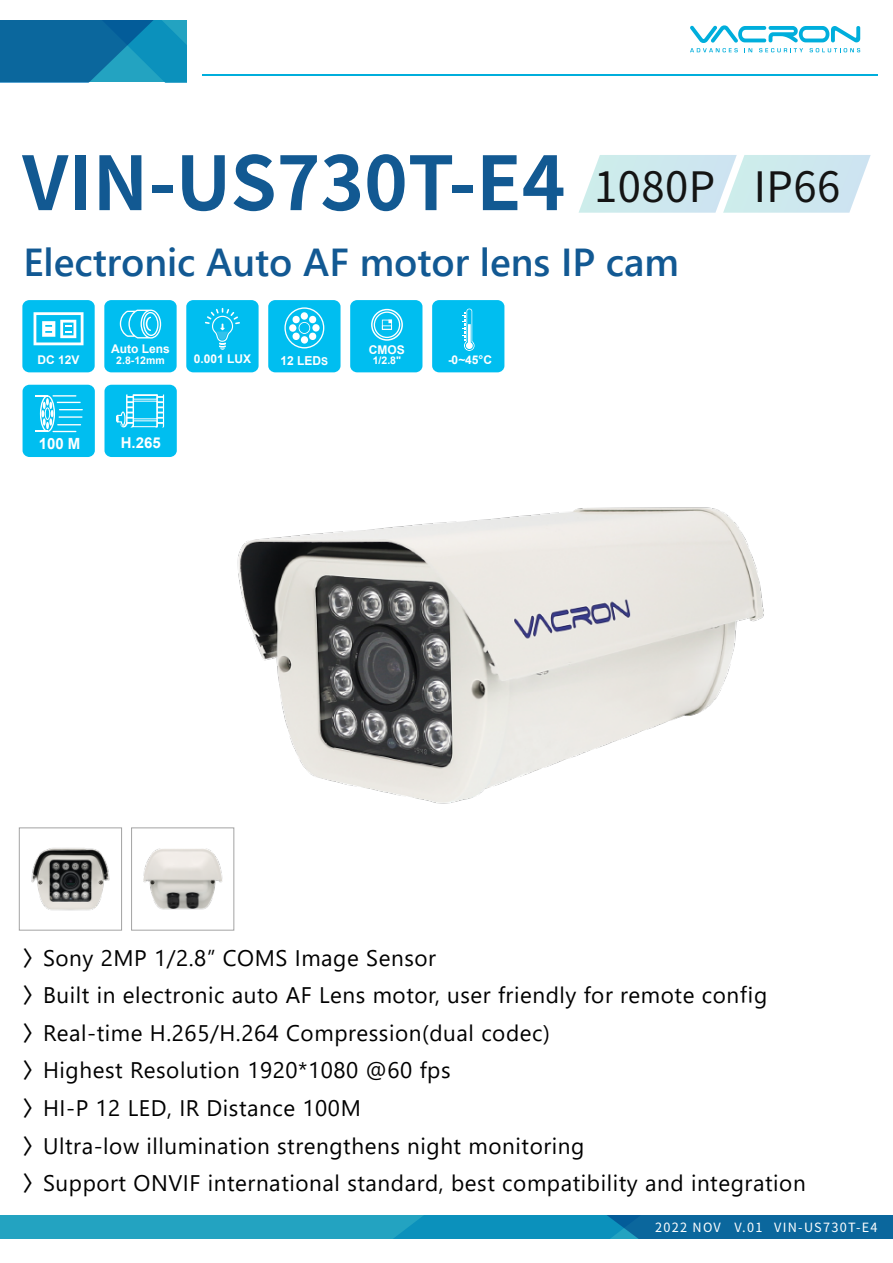
<style>
.page{position:relative;width:893px;height:1263px;background:#fff}
.page>*{position:absolute;margin:0;border:0;box-sizing:border-box;transform-origin:0 0}
.t1{font:700 74.25px "Noto Sans CJ Ktc";color:#125992}
.t2{font:600 39px "Segoe UI";color:#125993}
.t3{font:22.5px/37.5px "Yu Gothic UI";letter-spacing:.025em;color:#000}
.t4{font:700 15.45px "Arial";color:#fff}
.t5{font:700 15px "Arial";color:#fff}
.t6{font:12.75px "Noto Sans CJ Ktc";letter-spacing:.1em;color:#fff}
.t7{font:700 12.3px "Arial";color:#fff}
.t8{font:700 12px "Arial";color:#fff}
.t9{font:700 10.5px "Arial";color:#fff}
.s1{font-weight:400;font-size:41.85px;color:#141414}
.s2{font-size:10.8px}
.s3{font-family:"Noto Sans CJ Ktc";font-weight:500;font-size:21px}
</style>
<div class="page">
<div style="left:0;top:1215px;width:893px;height:23px;background:#23a3c1"></div>
<svg style="left:395px;top:1215px;width:498px;height:23px;background:#0b7aab"></svg>
<hr style="left:202px;top:74px;width:676px;height:2px;background:#00aedc">
<svg style="left:0;top:20px;width:186px;height:62px;background:#0d77a8"></svg>
<svg style="left:690px;top:25px;width:170px;height:27px"></svg>
<div style="left:19px;top:827px;width:103px;height:103px;border:1px solid #a3a3a3"></div>
<div style="left:131px;top:827px;width:103px;height:103px;border:1px solid #a3a3a3"></div>
<img style="left:237px;top:507px;width:527px;height:297px">
<img style="left:31px;top:848px;width:79px;height:63px">
<img style="left:143px;top:848px;width:79px;height:62px">
<svg style="left:578px;top:155px;width:293px;height:58px;background:#d2eaef"></svg>
<div style="left:104px;top:300px;width:73px;height:72px;background:#00bef0;border-radius:7px"></div>
<svg style="left:120px;top:310px;width:41px;height:29px"></svg>
<div style="left:22px;top:300px;width:73px;height:72px;background:#00bef0;border-radius:7px"></div>
<svg style="left:34px;top:312px;width:50px;height:33px"></svg>
<div style="left:186px;top:300px;width:73px;height:72px;background:#00bef0;border-radius:7px"></div>
<svg style="left:205px;top:308px;width:35px;height:42px"></svg>
<div style="left:350px;top:300px;width:72px;height:72px;background:#00bef0;border-radius:7px"></div>
<svg style="left:371px;top:309px;width:32px;height:32px"></svg>
<div style="left:432px;top:300px;width:72px;height:72px;background:#00bef0;border-radius:7px"></div>
<svg style="left:462px;top:309px;width:12px;height:42px"></svg>
<div style="left:23px;top:385px;width:72px;height:72px;background:#00bef0;border-radius:7px"></div>
<svg style="left:35px;top:395px;width:48px;height:37px"></svg>
<div style="left:268px;top:300px;width:73px;height:72px;background:#00bef0;border-radius:7px"></div>
<svg style="left:284px;top:307px;width:40px;height:41px"></svg>
<div style="left:104px;top:385px;width:73px;height:72px;background:#00bef0;border-radius:7px"></div>
<svg style="left:116px;top:394px;width:48px;height:34px"></svg>
<h1 class="t1" style="left:22px;top:141px;width:820px">VIN-US730T-E4 <span class="s1">1080P IP66</span></h1>
<h2 class="t2" style="left:23px;top:226px;width:657px">Electronic Auto AF motor lens IP cam</h2>
<p class="t8" style="left:111px;top:340px;width:60px">Auto Lens</p>
<p class="t8" style="left:38px;top:351px;width:44px">DC 12V</p>
<p class="t9" style="left:116px;top:352px;width:50px">2.8-12mm</p>
<p class="t8" style="left:194px;top:350px;width:59px">0.001 LUX</p>
<p class="t4" style="left:39px;top:433px;width:43px">100 M</p>
<p class="t5" style="left:121px;top:433px;width:42px">H.265</p>
<p class="t7" style="left:281px;top:352px;width:49px">12 LED<span class="s2">S</span></p>
<p class="t8" style="left:369px;top:341px;width:37px">CMOS</p>
<p class="t9" style="left:373px;top:353px;width:30px">1/2.8"</p>
<p class="t8" style="left:448px;top:351px;width:45px">-0~45°C</p>
<p class="t3" style="left:23px;top:936px;width:784px"><span class="s3">〉</span>Sony 2MP 1/2.8” COMS Image Sensor<br><span class="s3">〉</span>Built in electronic auto AF Lens motor, user friendly for remote config<span class="s3">〉</span>Real-time H.265/H.264 Compression(dual codec)<br><span class="s3">〉</span>Highest Resolution 1920*1080 @60 fps<br><span class="s3">〉</span>HI-P 12 LED, IR Distance 100M<br><span class="s3">〉</span>Ultra-low illumination strengthens night monitoring<br><span class="s3">〉</span>Support ONVIF international standard, best compatibility and integration</p>
<p class="t6" style="left:655px;top:1220px;width:224px">2022 NOV V.01 VIN-US730T-E4</p>
</div>
